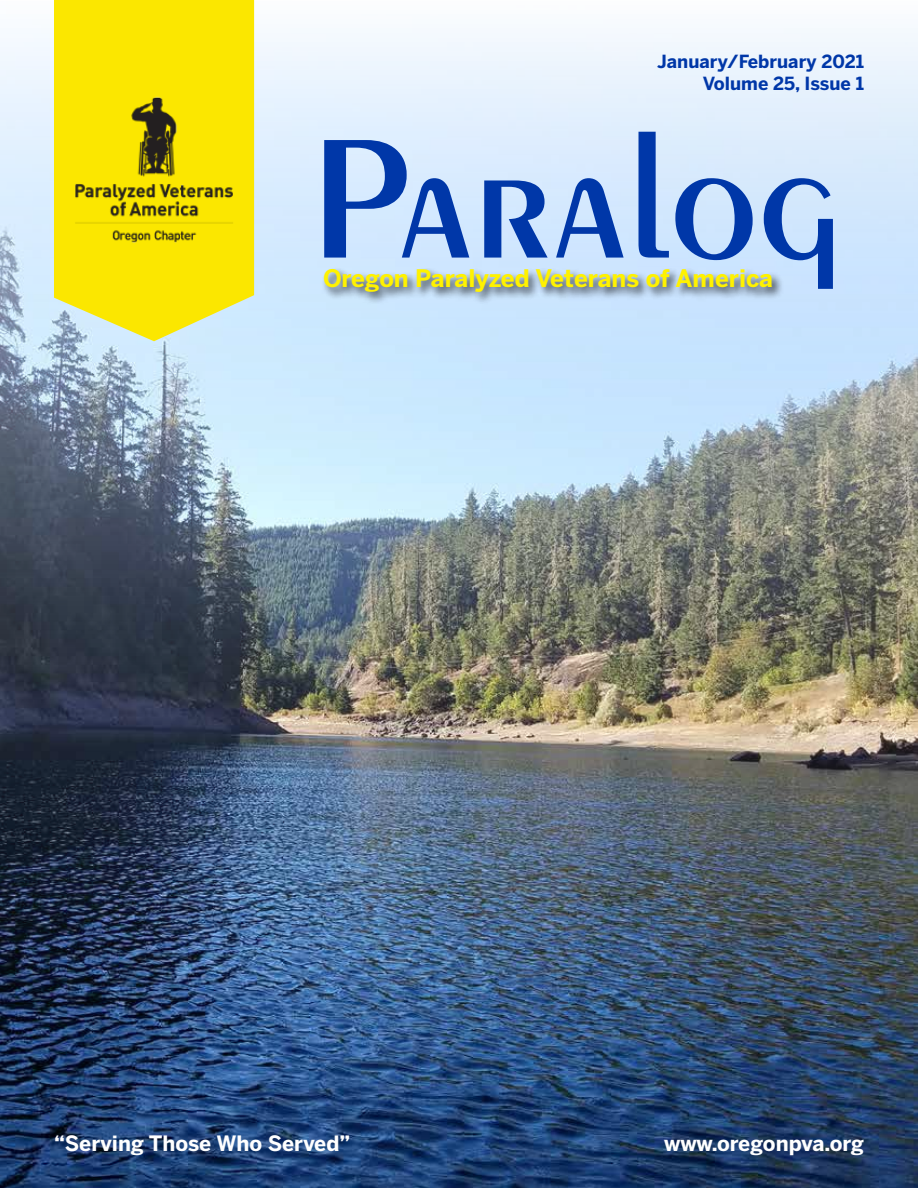
<style>
.page{position:relative;width:918px;height:1188px;background:#fff}
.page>*{position:absolute;margin:0;border:0;box-sizing:border-box;transform-origin:0 0}
.t1{font:600 180px "Exotic 350 BT";color:#0037a8}
.t2{font:700 24px "Benton Sans";color:#fff200}
.t3{font:700 21px "Benton Sans";color:#fff}
.t4{font:700 18px/21.6px "Benton Sans";color:#0037a8;text-align:right}
</style>
<div class="page">
<img style="left:0;top:0;width:918px;height:1188px">
<div style="left:322px;top:266px;width:462px;height:39px;background:#000;opacity:.7"></div>
<svg style="left:54px;top:0;width:200px;height:341px;background:#f5e61d"></svg>
<img style="left:61px;top:88px;width:186px;height:163px">
<p class="t4" style="left:657px;top:51px;width:208px">January/February 2021<br>Volume 25, Issue 1</p>
<h1 class="t1" style="left:309px;top:89px;width:534px">Paralog</h1>
<p class="t2" style="left:323px;top:264px;width:451px">Oregon Paralyzed Veterans of America</p>
<p class="t3" style="left:54px;top:1130px;width:298px">“Serving Those Who Served”</p>
<p class="t3" style="left:664px;top:1130px;width:201px">www.oregonpva.org</p>
</div>
